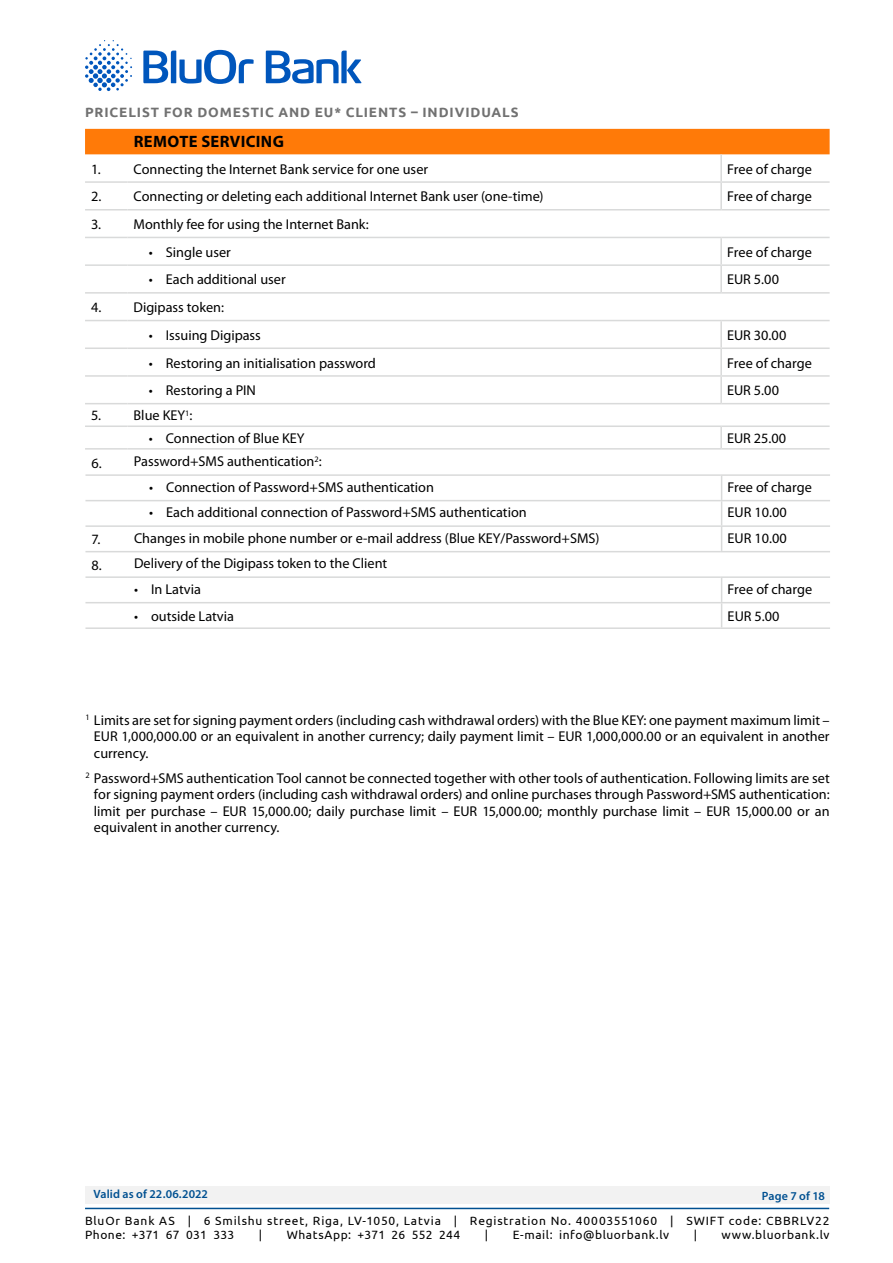
<style>
.page{position:relative;width:893px;height:1263px;background:#fff}
.page>*{position:absolute;margin:0;border:0;box-sizing:border-box;transform-origin:0 0}
.t1{font:700 16.5px "Myriad Pro";letter-spacing:.02em;color:#000}
.t2{font:14.25px/16.5px "Myriad Pro";color:#000;text-align:justify}
.t3{font:700 13.5px "Ubuntu";letter-spacing:.065em;color:#717171}
.t4{font:12px/14.1px "Ubuntu";letter-spacing:.065em;color:#000}
.t5{font:12px "Ubuntu";letter-spacing:.045em;color:#000}
.t6{font:600 12px "Myriad Pro";letter-spacing:.01em;color:#005091}
</style>
<div class="page">
<div style="left:85px;top:1186px;width:744px;height:17px;background:#f2f2f2"></div>
<hr style="left:85px;top:1208px;width:744px;height:1px;background:#005091">
<svg style="left:85px;top:40px;width:47px;height:51px"></svg>
<svg style="left:143px;top:50px;width:111px;height:34px"></svg>
<svg style="left:266px;top:51px;width:96px;height:33px"></svg>
<div style="left:85px;top:129px;width:745px;height:25px;background:#ff7a08"></div>
<hr style="left:720px;top:154px;width:2px;height:27px;background:#d9dada">
<hr style="left:85px;top:181px;width:43px;height:2px;background:#d9dada">
<hr style="left:128px;top:181px;width:593px;height:2px;background:#d9dada">
<hr style="left:721px;top:181px;width:109px;height:2px;background:#d9dada">
<hr style="left:85px;top:209px;width:43px;height:1px;background:#d9dada">
<hr style="left:128px;top:209px;width:593px;height:1px;background:#d9dada">
<hr style="left:721px;top:209px;width:109px;height:1px;background:#d9dada">
<hr style="left:85px;top:237px;width:43px;height:1px;background:#d9dada">
<hr style="left:128px;top:237px;width:593px;height:1px;background:#d9dada">
<hr style="left:721px;top:237px;width:109px;height:1px;background:#d9dada">
<hr style="left:720px;top:238px;width:2px;height:26px;background:#d9dada">
<hr style="left:85px;top:264px;width:43px;height:2px;background:#d9dada">
<hr style="left:128px;top:264px;width:593px;height:2px;background:#d9dada">
<hr style="left:721px;top:264px;width:109px;height:2px;background:#d9dada">
<hr style="left:720px;top:266px;width:2px;height:26px;background:#d9dada">
<hr style="left:85px;top:292px;width:43px;height:2px;background:#d9dada">
<hr style="left:128px;top:292px;width:593px;height:2px;background:#d9dada">
<hr style="left:721px;top:292px;width:109px;height:2px;background:#d9dada">
<hr style="left:721px;top:320px;width:109px;height:1px;background:#d9dada">
<hr style="left:721px;top:347px;width:109px;height:2px;background:#d9dada">
<hr style="left:85px;top:375px;width:43px;height:2px;background:#d9dada">
<hr style="left:128px;top:375px;width:593px;height:2px;background:#d9dada">
<hr style="left:721px;top:375px;width:109px;height:2px;background:#d9dada">
<hr style="left:85px;top:403px;width:43px;height:1px;background:#d9dada">
<hr style="left:128px;top:403px;width:593px;height:1px;background:#d9dada">
<hr style="left:721px;top:403px;width:109px;height:1px;background:#d9dada">
<hr style="left:721px;top:425px;width:109px;height:2px;background:#d9dada">
<hr style="left:721px;top:448px;width:109px;height:2px;background:#d9dada">
<hr style="left:720px;top:183px;width:2px;height:26px;background:#d9dada">
<hr style="left:85px;top:320px;width:43px;height:1px;background:#d9dada">
<hr style="left:128px;top:320px;width:593px;height:1px;background:#d9dada">
<hr style="left:85px;top:347px;width:43px;height:2px;background:#d9dada">
<hr style="left:128px;top:347px;width:593px;height:2px;background:#d9dada">
<hr style="left:85px;top:425px;width:43px;height:2px;background:#d9dada">
<hr style="left:128px;top:425px;width:593px;height:2px;background:#d9dada">
<hr style="left:85px;top:448px;width:43px;height:2px;background:#d9dada">
<hr style="left:128px;top:448px;width:593px;height:2px;background:#d9dada">
<hr style="left:720px;top:321px;width:2px;height:26px;background:#d9dada">
<hr style="left:720px;top:349px;width:2px;height:26px;background:#d9dada">
<hr style="left:720px;top:377px;width:2px;height:26px;background:#d9dada">
<hr style="left:720px;top:427px;width:2px;height:21px;background:#d9dada">
<hr style="left:721px;top:474px;width:109px;height:2px;background:#d9dada">
<hr style="left:721px;top:500px;width:109px;height:1px;background:#d9dada">
<hr style="left:721px;top:525px;width:109px;height:2px;background:#d9dada">
<hr style="left:721px;top:551px;width:109px;height:1px;background:#d9dada">
<hr style="left:721px;top:576px;width:109px;height:2px;background:#d9dada">
<hr style="left:721px;top:602px;width:109px;height:1px;background:#d9dada">
<hr style="left:721px;top:627px;width:109px;height:2px;background:#d9dada">
<hr style="left:85px;top:525px;width:43px;height:2px;background:#d9dada">
<hr style="left:128px;top:525px;width:593px;height:2px;background:#d9dada">
<hr style="left:85px;top:551px;width:43px;height:1px;background:#d9dada">
<hr style="left:128px;top:551px;width:593px;height:1px;background:#d9dada">
<hr style="left:85px;top:576px;width:43px;height:2px;background:#d9dada">
<hr style="left:128px;top:576px;width:593px;height:2px;background:#d9dada">
<hr style="left:85px;top:602px;width:43px;height:1px;background:#d9dada">
<hr style="left:128px;top:602px;width:593px;height:1px;background:#d9dada">
<hr style="left:85px;top:627px;width:43px;height:2px;background:#d9dada">
<hr style="left:128px;top:627px;width:593px;height:2px;background:#d9dada">
<svg style="left:721px;top:476px;width:1px;height:75px"></svg>
<svg style="left:721px;top:578px;width:1px;height:49px"></svg>
<hr style="left:85px;top:474px;width:43px;height:2px;background:#d9dada">
<hr style="left:128px;top:474px;width:593px;height:2px;background:#d9dada">
<hr style="left:85px;top:500px;width:43px;height:1px;background:#d9dada">
<hr style="left:128px;top:500px;width:593px;height:1px;background:#d9dada">
<p class="t3" style="left:85px;top:104px;width:435px">PRICELIST FOR DOMESTIC AND EU* CLIENTS – INDIVIDUALS</p>
<p class="t1" style="left:134px;top:132px;width:152px">REMOTE SERVICING</p>
<p class="t2" style="left:91px;top:161px;width:339px">1. Connecting the Internet Bank service for one user</p>
<p class="t2" style="left:727px;top:161px;width:86px">Free of charge</p>
<p class="t2" style="left:91px;top:188px;width:454px">2. Connecting or deleting each additional Internet Bank user (one-time)</p>
<p class="t2" style="left:727px;top:188px;width:86px">Free of charge</p>
<p class="t2" style="left:91px;top:216px;width:279px">3. Monthly fee for using the Internet Bank:</p>
<p class="t2" style="left:149px;top:244px;width:84px">• Single user</p>
<p class="t2" style="left:727px;top:244px;width:86px">Free of charge</p>
<p class="t2" style="left:149px;top:272px;width:138px">• Each additional user</p>
<p class="t2" style="left:727px;top:272px;width:53px">EUR 5.00</p>
<p class="t2" style="left:91px;top:299px;width:134px">4. Digipass token:</p>
<p class="t2" style="left:149px;top:327px;width:114px">• Issuing Digipass</p>
<p class="t2" style="left:727px;top:327px;width:61px">EUR 30.00</p>
<p class="t2" style="left:149px;top:355px;width:229px">• Restoring an initialisation password</p>
<p class="t2" style="left:727px;top:355px;width:86px">Free of charge</p>
<p class="t2" style="left:149px;top:382px;width:109px">• Restoring a PIN</p>
<p class="t2" style="left:727px;top:382px;width:53px">EUR 5.00</p>
<p class="t2" style="left:91px;top:408px;width:103px">5. Blue KEY<sup>1</sup>:</p>
<p class="t2" style="left:149px;top:430px;width:157px">• Connection of Blue KEY</p>
<p class="t2" style="left:727px;top:430px;width:61px">EUR 25.00</p>
<p class="t2" style="left:91px;top:453px;width:232px">6. Password+SMS authentication<sup>2</sup>:</p>
<p class="t2" style="left:149px;top:479px;width:286px">• Connection of Password+SMS authentication</p>
<p class="t2" style="left:728px;top:479px;width:86px">Free of charge</p>
<p class="t2" style="left:149px;top:504px;width:379px">• Each additional connection of Password+SMS authentication</p>
<p class="t2" style="left:728px;top:504px;width:61px">EUR 10.00</p>
<p class="t2" style="left:91px;top:530px;width:510px">7. Changes in mobile phone number or e-mail address (Blue KEY/Password+SMS)</p>
<p class="t2" style="left:728px;top:530px;width:61px">EUR 10.00</p>
<p class="t2" style="left:91px;top:556px;width:297px">8. Delivery of the Digipass token to the Client</p>
<p class="t2" style="left:134px;top:581px;width:68px">• In Latvia</p>
<p class="t2" style="left:728px;top:581px;width:86px">Free of charge</p>
<p class="t2" style="left:134px;top:608px;width:102px">• outside Latvia</p>
<p class="t2" style="left:728px;top:608px;width:53px">EUR 5.00</p>
<p class="t2" style="left:94px;top:712px;width:737px;text-indent:-9px"><sup>1</sup> Limits are set for signing payment orders (including cash withdrawal orders) with the Blue KEY: one payment maximum limit – EUR 1,000,000.00 or an equivalent in another currency; daily payment limit – EUR 1,000,000.00 or an equivalent in another currency.</p>
<p class="t2" style="left:94px;top:770px;width:737px;text-indent:-9px"><sup>2</sup> Password+SMS authentication Tool cannot be connected together with other tools of authentication. Following limits are set for signing payment orders (including cash withdrawal orders) and online purchases through Password+SMS authentication: limit per purchase – EUR 15,000.00; daily purchase limit – EUR 15,000.00; monthly purchase limit – EUR 15,000.00 or an equivalent in another currency.</p>
<p class="t6" style="left:94px;top:1187px;width:116px">Valid as of 22.06.2022</p>
<p class="t6" style="left:762px;top:1189px;width:65px">Page 7 of 18</p>
<p class="t4" style="left:85px;top:1213px;width:746px">BluOr Bank AS | 6 Smilshu street, Riga, LV-1050, Latvia | Registration No. 40003551060 | SWIFT code: CBBRLV22<br>Phone: +371 67 031 333</p>
<p class="t4" style="left:259px;top:1227px;width:5px">|</p>
<p class="t5" style="left:287px;top:1227px;width:175px">WhatsApp: +371 26 552 244</p>
<p class="t4" style="left:485px;top:1227px;width:5px">|</p>
<p class="t5" style="left:513px;top:1227px;width:158px">E-mail: info@bluorbank.lv</p>
<p class="t4" style="left:694px;top:1227px;width:5px">|</p>
<p class="t4" style="left:722px;top:1227px;width:109px">www.bluorbank.lv</p>
</div>
